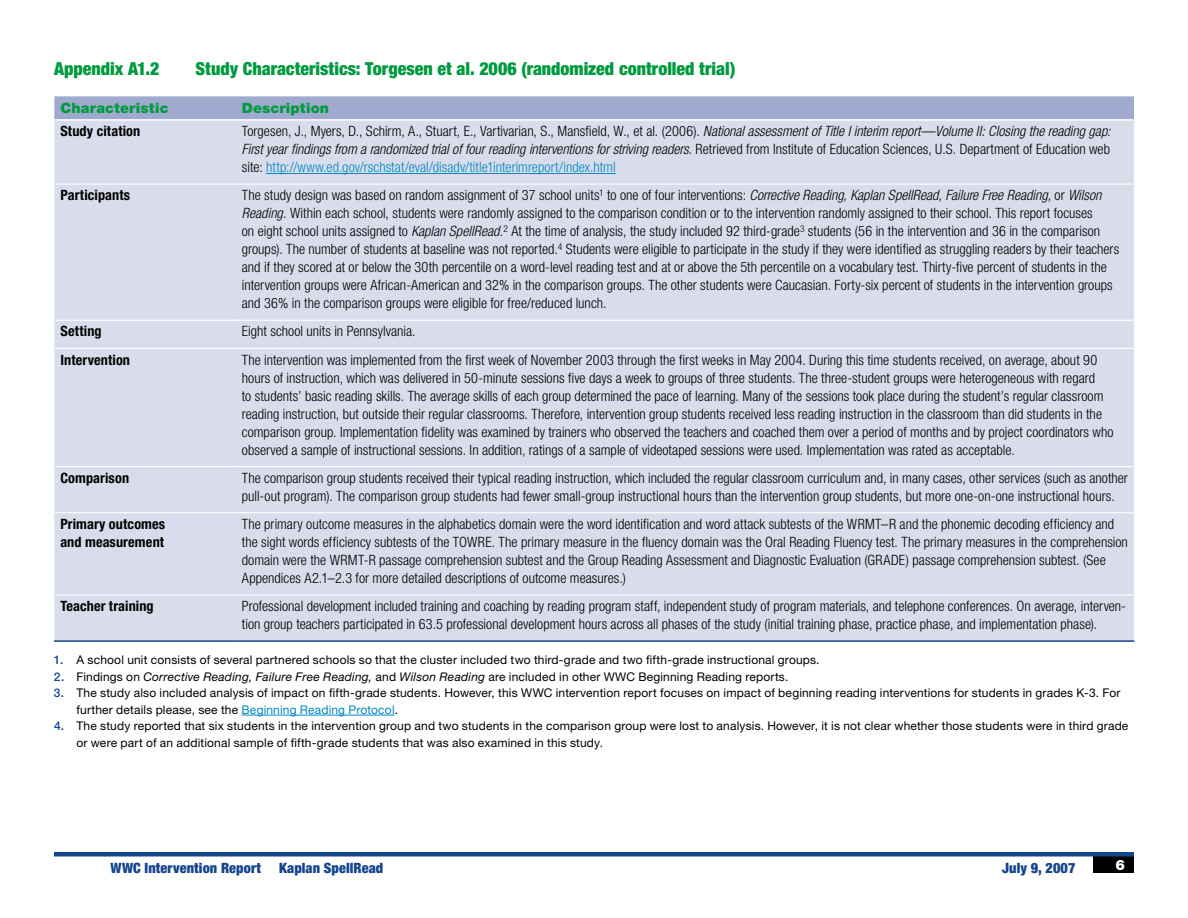
<style>
.page{position:relative;width:1188px;height:918px;background:#fff}
.page>*{position:absolute;margin:0;border:0;box-sizing:border-box;transform-origin:0 0}
.t1{font:900 condensed 18px "Helvetica Neue LT Std";color:#009a3f}
.t2{font:300 condensed 14.25px/18px "Helvetica Neue LT Std";color:#000}
.t3{font:700 condensed 14.25px/18px "Helvetica Neue LT Std";letter-spacing:.01em;color:#000}
.t4{font:900 condensed 14.25px "Helvetica Neue LT Std";letter-spacing:.01em;color:#15458d}
.t5{font:900 14.25px "Helvetica Neue LT Std";letter-spacing:.01em;color:#009a3f}
.t6{font:900 14.25px "Helvetica Neue LT Std";color:#fff}
.t7{font:12px/16.5px "Helvetica Neue LT Std";letter-spacing:.015em;color:#000}
.s1{font-style:italic}
.s2{color:#0088c2}
.s3{font-weight:500;color:#15458d}
</style>
<div class="page">
<div style="left:1094px;top:856px;width:40px;height:17px;background:#000"></div>
<hr style="left:54px;top:852px;width:1080px;height:4px;background:#15458d">
<hr style="left:242px;top:715px;width:153px;height:1px;background:#0088c2">
<div style="left:54px;top:96px;width:1080px;height:24px;background:#a0aace"></div>
<div style="left:54px;top:120px;width:1080px;height:520px;background:#d9ddeb"></div>
<hr style="left:55px;top:184px;width:181px;height:1px;background:#fff">
<hr style="left:236px;top:184px;width:898px;height:1px;background:#fff">
<hr style="left:55px;top:320px;width:181px;height:1px;background:#fff">
<hr style="left:236px;top:320px;width:898px;height:1px;background:#fff">
<hr style="left:55px;top:348px;width:181px;height:1px;background:#fff">
<hr style="left:236px;top:348px;width:898px;height:1px;background:#fff">
<hr style="left:55px;top:466px;width:181px;height:1px;background:#fff">
<hr style="left:236px;top:466px;width:898px;height:1px;background:#fff">
<hr style="left:55px;top:512px;width:181px;height:1px;background:#fff">
<hr style="left:236px;top:512px;width:898px;height:1px;background:#fff">
<hr style="left:55px;top:119px;width:181px;height:2px;background:#fff">
<hr style="left:236px;top:119px;width:898px;height:2px;background:#fff">
<hr style="left:55px;top:594px;width:181px;height:2px;background:#fff">
<hr style="left:236px;top:594px;width:898px;height:2px;background:#fff">
<hr style="left:54px;top:640px;width:182px;height:2px;background:#15458d">
<hr style="left:236px;top:640px;width:898px;height:2px;background:#15458d">
<hr style="left:266px;top:173px;width:350px;height:1px;background:#0088c2">
<p class="t1" style="left:54px;top:58px;width:107px">Appendix A1.2</p>
<p class="t1" style="left:196px;top:58px;width:541px">Study Characteristics: Torgesen et al. 2006 (randomized controlled trial)</p>
<p class="t5" style="left:60px;top:99px;width:110px">Characteristic</p>
<p class="t5" style="left:242px;top:99px;width:89px">Description</p>
<p class="t3" style="left:60px;top:122px;width:81px">Study citation</p>
<p class="t2" style="left:242px;top:122px;width:870px;text-align:justify">Torgesen, J., Myers, D., Schirm, A., Stuart, E., Vartivarian, S., Mansfield, W., et al. (2006). <span class="s1">National assessment of Title I interim report—Volume II: Closing the reading gap:<br>First year findings from a randomized trial of four reading interventions for striving readers.</span> Retrieved from Institute of Education Sciences, U.S. Department of Education web site: <span class="s2">http://www.ed.gov/rschstat/eval/disadv/title1interimreport/index.html</span></p>
<p class="t3" style="left:60px;top:186px;width:71px">Participants</p>
<p class="t2" style="left:242px;top:186px;width:879px">The study design was based on random assignment of 37 school units<sup>1</sup> to one of four interventions: <span class="s1">Corrective Reading, Kaplan SpellRead, Failure Free Reading,</span> or <span class="s1">Wilson Reading</span>. Within each school, students were randomly assigned to the comparison condition or to the intervention randomly assigned to their school. This report focuses<br>on eight school units assigned to <span class="s1">Kaplan SpellRead</span>.<sup>2</sup> At the time of analysis, the study included 92 third-grade<sup>3</sup> students (56 in the intervention and 36 in the comparison groups). The number of students at baseline was not reported.<sup>4</sup> Students were eligible to participate in the study if they were identified as struggling readers by their teachers and if they scored at or below the 30th percentile on a word-level reading test and at or above the 5th percentile on a vocabulary test. Thirty-five percent of students in the intervention groups were African-American and 32% in the comparison groups. The other students were Caucasian. Forty-six percent of students in the intervention groups and 36% in the comparison groups were eligible for free/reduced lunch.</p>
<p class="t3" style="left:60px;top:322px;width:43px">Setting</p>
<p class="t2" style="left:242px;top:322px;width:175px">Eight school units in Pennsylvania.</p>
<p class="t3" style="left:60px;top:350px;width:71px">Intervention</p>
<p class="t2" style="left:242px;top:350px;width:873px">The intervention was implemented from the first week of November 2003 through the first weeks in May 2004. During this time students received, on average, about 90 hours of instruction, which was delivered in 50-minute sessions five days a week to groups of three students. The three-student groups were heterogeneous with regard<br>to students’ basic reading skills. The average skills of each group determined the pace of learning. Many of the sessions took place during the student’s regular classroom reading instruction, but outside their regular classrooms. Therefore, intervention group students received less reading instruction in the classroom than did students in the comparison group. Implementation fidelity was examined by trainers who observed the teachers and coached them over a period of months and by project coordinators who observed a sample of instructional sessions. In addition, ratings of a sample of videotaped sessions were used. Implementation was rated as acceptable.</p>
<p class="t3" style="left:60px;top:468px;width:70px">Comparison</p>
<p class="t2" style="left:242px;top:469px;width:888px">The comparison group students received their typical reading instruction, which included the regular classroom curriculum and, in many cases, other services (such as another pull-out program). The comparison group students had fewer small-group instructional hours than the intervention group students, but more one-on-one instructional hours.</p>
<p class="t3" style="left:60px;top:515px;width:106px">Primary outcomes and measurement</p>
<p class="t2" style="left:242px;top:515px;width:888px">The primary outcome measures in the alphabetics domain were the word identification and word attack subtests of the WRMT–R and the phonemic decoding efficiency and the sight words efficiency subtests of the TOWRE. The primary measure in the fluency domain was the Oral Reading Fluency test. The primary measures in the comprehension domain were the WRMT-R passage comprehension subtest and the Group Reading Assessment and Diagnostic Evaluation (GRADE) passage comprehension subtest. (See Appendices A2.1–2.3 for more detailed descriptions of outcome measures.)</p>
<p class="t3" style="left:60px;top:597px;width:95px">Teacher training</p>
<p class="t2" style="left:242px;top:597px;width:886px">Professional development included training and coaching by reading program staff, independent study of program materials, and telephone conferences. On average, interven&shy;tion group teachers participated in 63.5 professional development hours across all phases of the study (initial training phase, practice phase, and implementation phase).</p>
<p class="t7" style="left:54px;top:652px;width:767px"><span class="s3">1.</span> A school unit consists of several partnered schools so that the cluster included two third-grade and two fifth-grade instructional groups.</p>
<p class="t7" style="left:54px;top:668px;width:736px"><span class="s3">2.</span> Findings on <span class="s1">Corrective Reading, Failure Free Reading,</span> and <span class="s1">Wilson Reading</span> are included in other WWC Beginning Reading reports.</p>
<p class="t7" style="left:76px;top:685px;width:1046px;text-indent:-22px"><span class="s3">3.</span> The study also included analysis of impact on fifth-grade students. However, this WWC intervention report focuses on impact of beginning reading interventions for students in grades K-3. For further details please, see the <span class="s2">Beginning Reading Protocol</span>.</p>
<p class="t7" style="left:77px;top:718px;width:1053px;text-indent:-22px"><span class="s3">4.</span> The study reported that six students in the intervention group and two students in the comparison group were lost to analysis. However, it is not clear whether those students were in third grade or were part of an additional sample of fifth-grade students that was also examined in this study.</p>
<p class="t4" style="left:111px;top:859px;width:152px">WWC Intervention Report</p>
<p class="t4" style="left:279px;top:859px;width:106px">Kaplan SpellRead</p>
<p class="t4" style="left:1002px;top:859px;width:75px">July 9, 2007</p>
<p class="t6" style="left:1115px;top:856px;width:11px">6</p>
</div>
